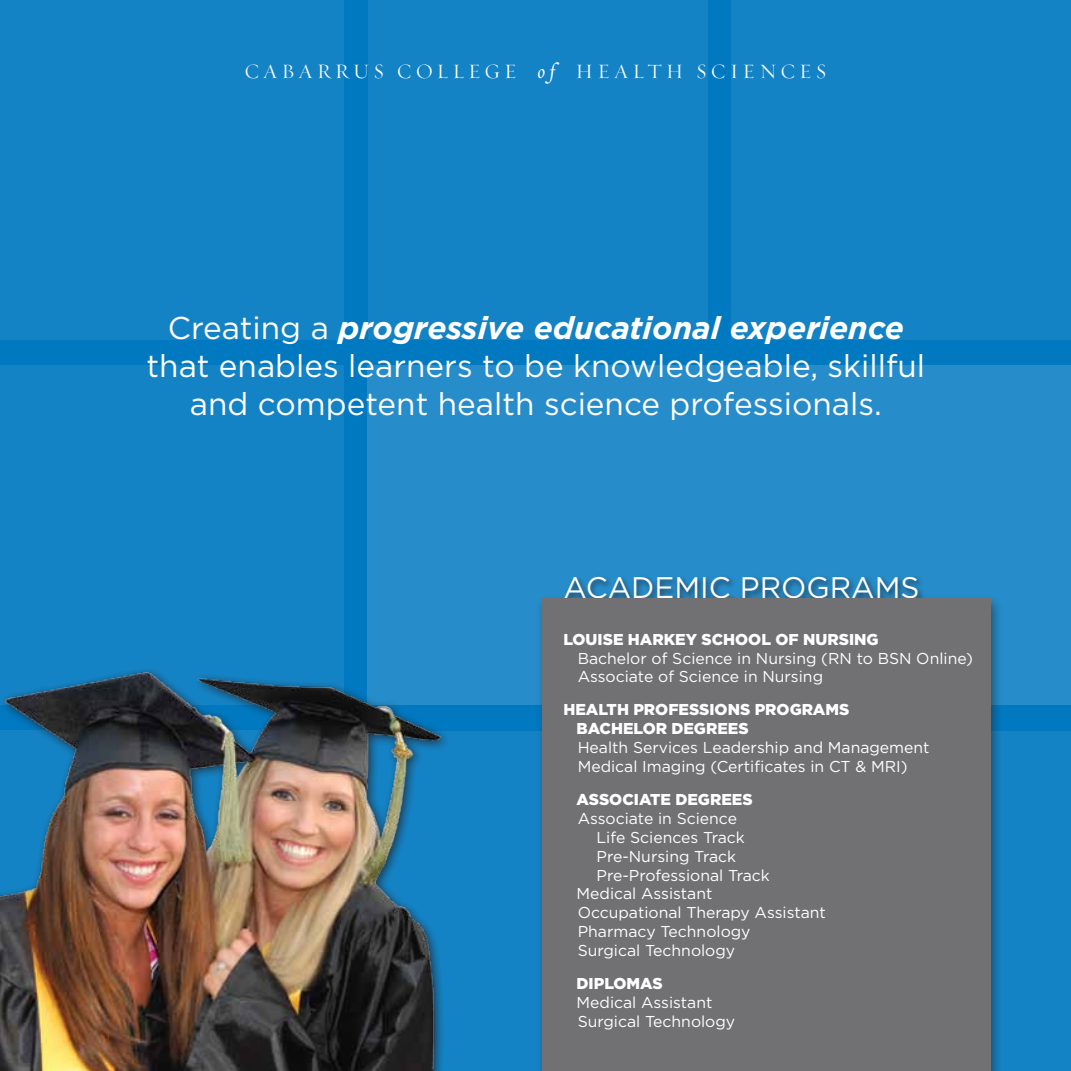
<style>
.page{position:relative;width:1071px;height:1071px;background:#0079c1}
.page>*{position:absolute;margin:0;border:0;box-sizing:border-box;transform-origin:0 0}
.t1{font:31.5px/37.8px "Gotham";color:#fff;text-align:center}
.t2{font:29.75px "Gotham";color:#fff}
.t3{font:21px "Requiem Fine HTF Roman";letter-spacing:.19em;color:#fff}
.t4{font:15.75px/18.9px "Gotham";color:#fff}
.t5{font:900 15.75px/18.9px "Gotham";color:#fff}
.s1{font-family:"Requiem Text HTF Italic"}
.s2{font-weight:700;font-style:italic}
</style>
<div class="page">
<div style="left:0;top:0;width:344px;height:340px;background:#1483c5"></div>
<div style="left:0;top:366px;width:344px;height:339px;background:#1483c5"></div>
<div style="left:368px;top:0;width:339px;height:340px;background:#1483c5"></div>
<div style="left:368px;top:731px;width:339px;height:340px;background:#1483c5"></div>
<div style="left:732px;top:0;width:339px;height:340px;background:#1483c5"></div>
<div style="left:368px;top:366px;width:703px;height:339px;background:#268cca"></div>
<div style="left:732px;top:731px;width:339px;height:340px;background:#1483c5"></div>
<img style="left:0;top:642px;width:446px;height:429px">
<div style="left:562px;top:574px;width:363px;height:33px;background:#231f20;opacity:.75"></div>
<div style="left:536px;top:595px;width:468px;height:476px;background:#231f20;opacity:.5"></div>
<div style="left:543px;top:599px;width:448px;height:472px;background:#717073"></div>
<h3 class="t3" style="left:244px;top:59px;width:584px">CABARRUS COLLEGE <span class="s1">of</span> HEALTH SCIENCES</h3>
<h1 class="t1" style="left:147px;top:309px;width:780px">Creating a <span class="s2">progressive educational experience </span>that enables learners to be knowledgeable, skillful and competent health science professionals.</h1>
<h2 class="t2" style="left:564px;top:569px;width:358px">ACADEMIC PROGRAMS</h2>
<p class="t5" style="left:564px;top:629px;width:317px">LOUISE HARKEY SCHOOL OF NURSING</p>
<p class="t4" style="left:578px;top:648px;width:397px">Bachelor of Science in Nursing (RN to BSN Online)<br>Associate of Science in Nursing</p>
<p class="t5" style="left:577px;top:700px;width:274px;text-indent:-13px">HEALTH PROFESSIONS PROGRAMS<br>BACHELOR DEGREES</p>
<p class="t4" style="left:578px;top:738px;width:353px">Health Services Leadership and Management<br>Medical Imaging (Certificates in CT &amp; MRI)</p>
<p class="t5" style="left:577px;top:790px;width:178px">ASSOCIATE DEGREES</p>
<p class="t4" style="left:578px;top:809px;width:161px">Associate in Science</p>
<p class="t4" style="left:597px;top:827px;width:150px">Life Sciences Track</p>
<p class="t4" style="left:597px;top:846px;width:141px">Pre-Nursing Track</p>
<p class="t4" style="left:597px;top:865px;width:175px">Pre-Professional Track</p>
<p class="t4" style="left:577px;top:884px;width:137px">Medical Assistant</p>
<p class="t4" style="left:578px;top:903px;width:250px">Occupational Therapy Assistant</p>
<p class="t4" style="left:578px;top:922px;width:174px">Pharmacy Technology</p>
<p class="t4" style="left:578px;top:941px;width:159px">Surgical Technology</p>
<p class="t5" style="left:577px;top:974px;width:88px">DIPLOMAS</p>
<p class="t4" style="left:577px;top:993px;width:160px">Medical Assistant<br>Surgical Technology</p>
</div>
